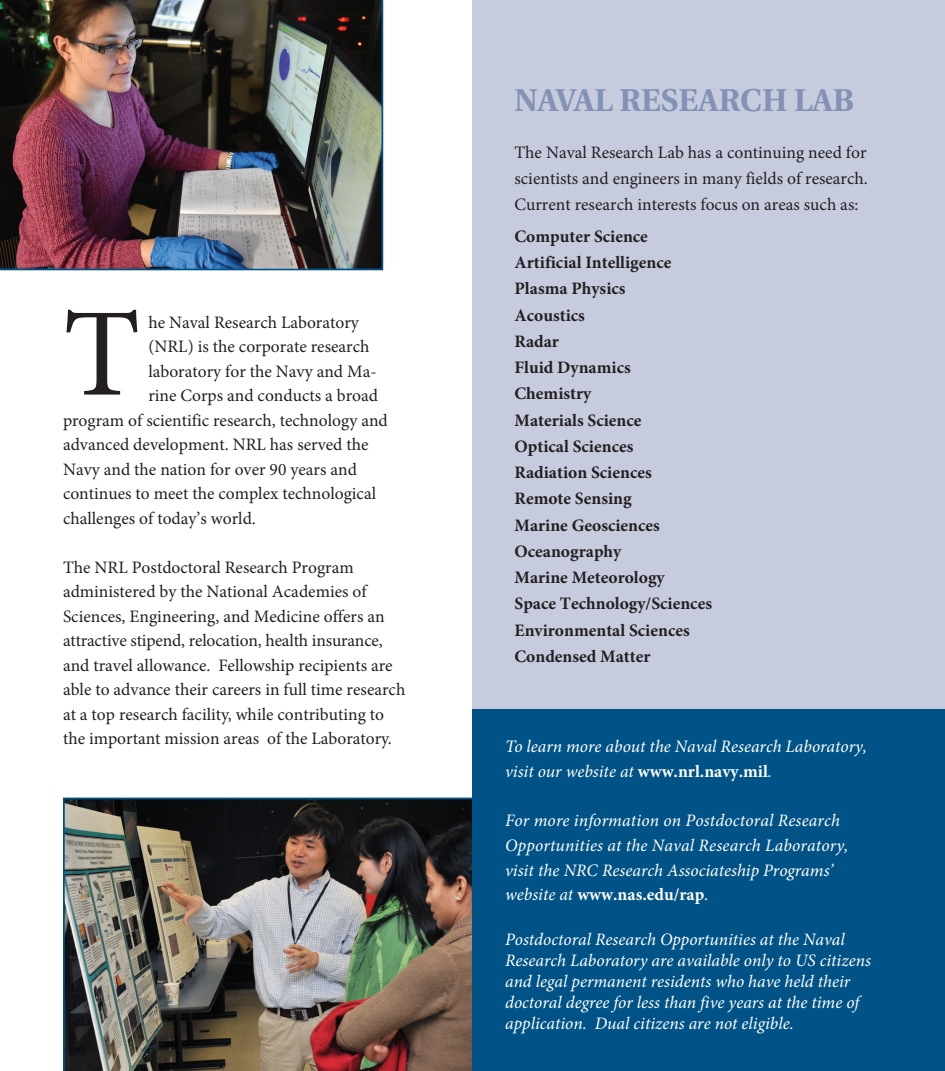
<style>
.page{position:relative;width:945px;height:1071px;background:#fff}
.page>*{position:absolute;margin:0;border:0;box-sizing:border-box;transform-origin:0 0}
.t1{font:125.65px "Minion Pro";color:#231f20}
.t2{font:700 31.5px "Utopia";color:#8291b5}
.t3{font:17.5px/24.5px "Minion Pro";color:#231f20}
.t4{font:italic 17.5px/21px "Minion Pro";color:#fff}
.t5{font:700 17.5px/26.2px "Minion Pro";color:#231f20}
.s1{font-weight:700;font-style:normal}
.s2{font-style:normal}
</style>
<div class="page">
<img style="left:63px;top:798px;width:409px;height:273px">
<div style="left:472px;top:0;width:473px;height:799px;background:#c6cbdd"></div>
<img style="left:0;top:0;width:383px;height:270px">
<div style="left:472px;top:709px;width:473px;height:362px;background:#015387"></div>
<h1 class="t1" style="left:63px;top:270px;width:79px">T</h1>
<p class="t3" style="left:148px;top:310px;width:212px">he Naval Research Laboratory</p>
<p class="t3" style="left:148px;top:334px;width:223px">(NRL) is the corporate research</p>
<p class="t3" style="left:148px;top:359px;width:230px">laboratory for the Navy and Ma-</p>
<p class="t3" style="left:148px;top:383px;width:231px">rine Corps and conducts a broad</p>
<p class="t3" style="left:63px;top:408px;width:326px">program of scientific research, technology and</p>
<p class="t3" style="left:63px;top:432px;width:307px">advanced development. NRL has served the</p>
<p class="t3" style="left:63px;top:457px;width:295px">Navy and the nation for over 90 years and</p>
<p class="t3" style="left:63px;top:481px;width:315px">continues to meet the complex technological</p>
<p class="t3" style="left:63px;top:506px;width:194px">challenges of today’s world.</p>
<p class="t3" style="left:63px;top:555px;width:344px">The NRL Postdoctoral Research Program administered by the National Academies of Sciences, Engineering, and Medicine offers an attractive stipend, relocation, health insurance, and travel allowance. Fellowship recipients are able to advance their careers in full time research at a top research facility, while contributing to the important mission areas of the Laboratory.</p>
<h2 class="t2" style="left:514px;top:82px;width:341px">NAVAL RESEARCH LAB</h2>
<p class="t3" style="left:514px;top:139px;width:355px;line-height:26.2px;text-align:justify">The Naval Research Lab has a continuing need for scientists and engineers in many fields of research.<br>Current research interests focus on areas such as:</p>
<p class="t5" style="left:514px;top:223px;width:199px">Computer Science<br>Artificial Intelligence<br>Plasma Physics<br>Acoustics<br>Radar<br>Fluid Dynamics<br>Chemistry<br>Materials Science<br>Optical Sciences<br>Radiation Sciences<br>Remote Sensing<br>Marine Geosciences<br>Oceanography<br>Marine Meteorology<br>Space Technology/Sciences<br>Environmental Sciences<br>Condensed Matter</p>
<p class="t4" style="left:505px;top:735px;width:363px;line-height:24.5px">To learn more about the Naval Research Laboratory, visit our website at <span class="s1">www.nrl.navy.mil</span>.</p>
<p class="t4" style="left:505px;top:808px;width:345px;line-height:24.8px">For more information on Postdoctoral Research Opportunities at the Naval Research Laboratory, visit the NRC Research Associateship Programs’ website at <span class="s1">www.nas.edu/rap</span><span class="s2">.</span></p>
<p class="t4" style="left:505px;top:929px;width:367px">Postdoctoral Research Opportunities at the Naval Research Laboratory are available only to US citizens and legal permanent residents who have held their doctoral degree for less than five years at the time of application. Dual citizens are not eligible.</p>
</div>
